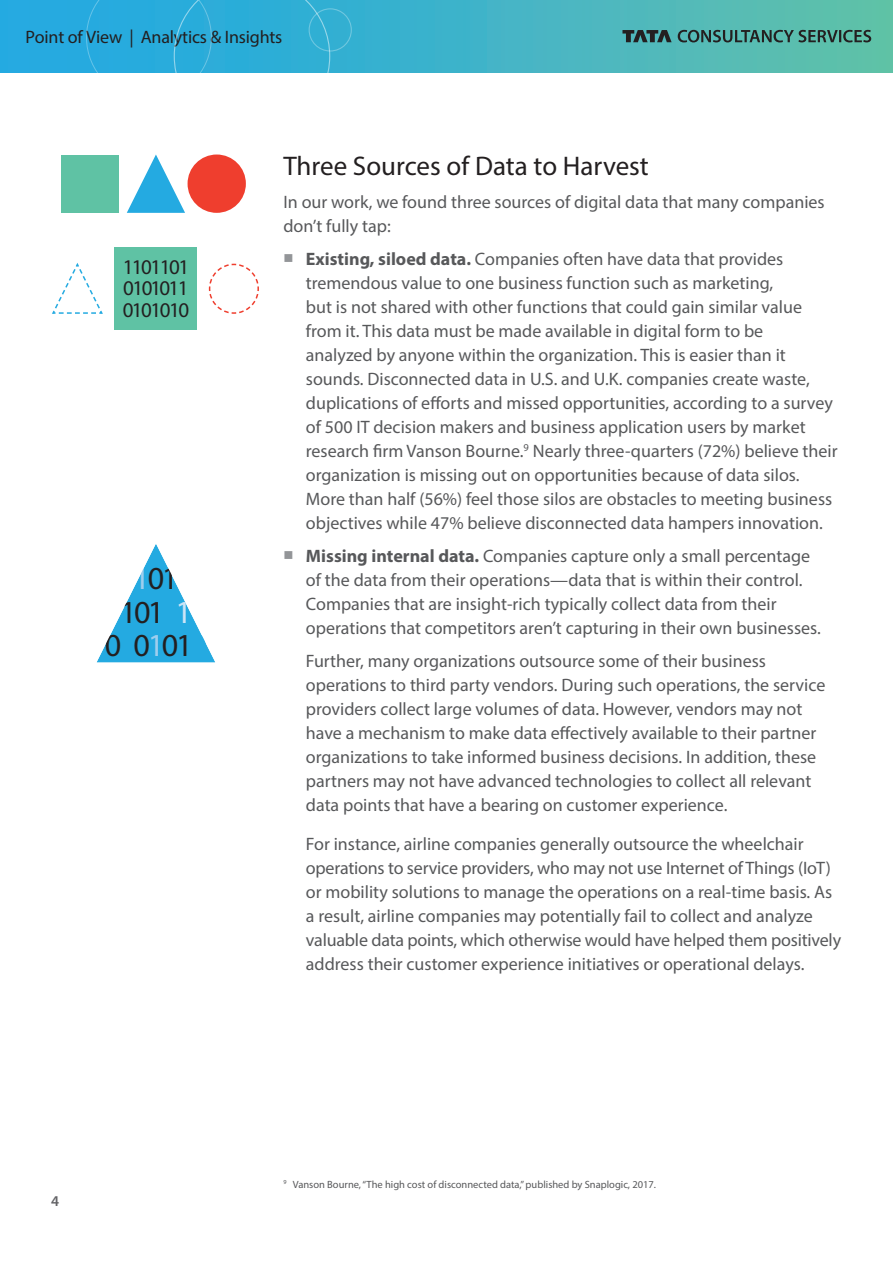
<style>
.page{position:relative;width:893px;height:1263px;background:#fff}
.page>*{position:absolute;margin:0;border:0;box-sizing:border-box;transform-origin:0 0}
.t1{font:32.25px/33.5px "Myriad Pro";letter-spacing:-.07em;color:#231f20;text-align:center}
.t2{font:27px "Myriad Pro";color:#231f20}
.t3{font:21px/21.6px "Myriad Pro";letter-spacing:-.07em;color:#231f20;text-align:justify}
.t4{font:18px/24px "Myriad Pro";color:#57585a}
.t5{font:18px "Myriad Pro";letter-spacing:-.01em;color:#231f20}
.t6{font:600 15px "Myriad Pro";color:#636366}
.t7{font:10.5px "Myriad Pro";color:#57585a}
.s1{color:#9eceee}
.s2{color:#24aae1}
.s3{color:#cce4f6}
.s4{color:#939598}
.s5{font-weight:700}
</style>
<div class="page">
<svg style="left:0;top:0;width:893px;height:72px;background:#45b5c3"></svg>
<svg style="left:622px;top:30px;width:50px;height:12px"></svg>
<svg style="left:678px;top:30px;width:193px;height:12px;background:#427b74"></svg>
<div style="left:86px;top:0;width:244px;height:73px;background:#29adda"></div>
<div style="left:309px;top:8px;width:43px;height:44px;border:1px solid #fff;border-radius:50%"></div>
<svg style="left:127px;top:155px;width:58px;height:58px"></svg>
<svg style="left:52px;top:263px;width:51px;height:51px"></svg>
<div style="left:188px;top:155px;width:58px;height:58px;background:#ef3e2e;border-radius:50%"></div>
<svg style="left:208px;top:263px;width:51px;height:51px"></svg>
<div style="left:62px;top:156px;width:57px;height:57px;background:#5fc2a4"></div>
<div style="left:115px;top:247px;width:82px;height:83px;background:#5fc2a4"></div>
<svg style="left:97px;top:544px;width:118px;height:119px"></svg>
<p class="t5" style="left:26px;top:26px;width:258px">Point of View | Analytics &amp; Insights</p>
<p class="t3" style="left:123px;top:255px;width:68px">1101101<br>0101011<br>0101010</p>
<h1 class="t1" style="left:105px;top:561px;width:104px"><span class="s1">1</span>01<br>101<span class="s2">0</span><span class="s3">1<br></span>0<span class="s2">1</span>0<span class="s1">1</span>01<span class="s2">0</span></h1>
<h2 class="t2" style="left:283px;top:149px;width:367px">Three Sources of Data to Harvest</h2>
<p class="t4" style="left:283px;top:189px;width:543px">In our work, we found three sources of digital data that many companies don’t fully tap:</p>
<p class="t4" style="left:306px;top:246px;width:533px;text-indent:-23px"><span class="s4">■</span> <span class="s5">Existing, siloed data.</span> Companies often have data that provides tremendous value to one business function such as marketing,<br>but is not shared with other functions that could gain similar value from it. This data must be made available in digital form to be<br>analyzed by anyone within the organization. This is easier than it sounds. Disconnected data in U.S. and U.K. companies create waste, duplications of efforts and missed opportunities, according to a survey of 500 IT decision makers and business application users by market research firm Vanson Bourne.<sup>9</sup> Nearly three-quarters (72%) believe their organization is missing out on opportunities because of data silos.<br>More than half (56%) feel those silos are obstacles to meeting business objectives while 47% believe disconnected data hampers innovation.</p>
<p class="t4" style="left:306px;top:543px;width:516px;text-indent:-23px"><span class="s4">■</span> <span class="s5">Missing internal data.</span> Companies capture only a small percentage of the data from their operations—data that is within their control.<br>Companies that are insight-rich typically collect data from their operations that competitors aren’t capturing in their own businesses.</p>
<p class="t4" style="left:306px;top:648px;width:521px">Further, many organizations outsource some of their business operations to third party vendors. During such operations, the service providers collect large volumes of data. However, vendors may not have a mechanism to make data effectively available to their partner organizations to take informed business decisions. In addition, these partners may not have advanced technologies to collect all relevant data points that have a bearing on customer experience.</p>
<p class="t4" style="left:306px;top:831px;width:537px">For instance, airline companies generally outsource the wheelchair operations to service providers, who may not use Internet of Things (IoT) or mobility solutions to manage the operations on a real-time basis. As a result, airline companies may potentially fail to collect and analyze valuable data points, which otherwise would have helped them positively address their customer experience initiatives or operational delays.</p>
<p class="t6" style="left:51px;top:1191px;width:10px">4</p>
<p class="t7" style="left:283px;top:1178px;width:374px"><sup>9</sup> Vanson Bourne, “The high cost of disconnected data,” published by Snaplogic, 2017.</p>
</div>
